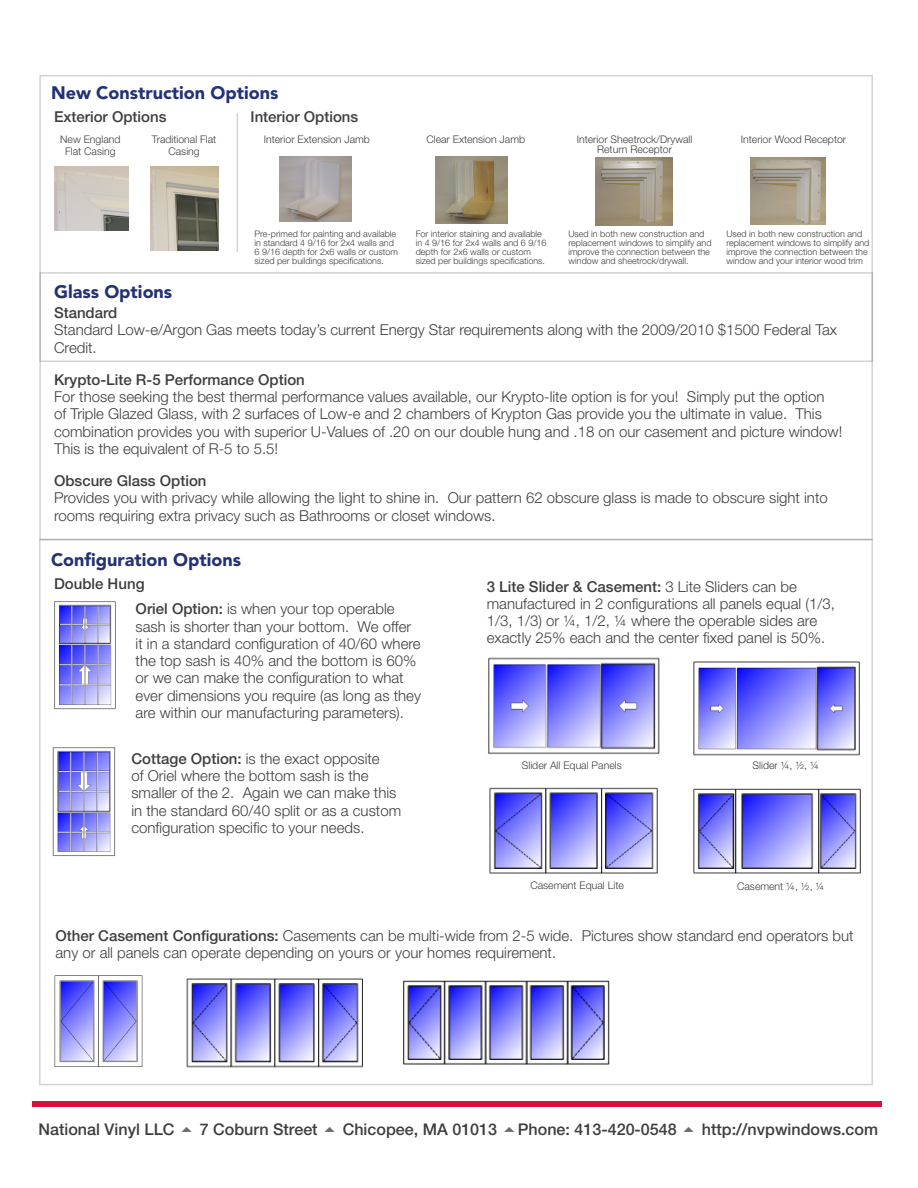
<style>
.page{position:relative;width:918px;height:1188px;background:#fff}
.page>*{position:absolute;margin:0;border:0;box-sizing:border-box;transform-origin:0 0}
.t1{font:900 18px "Avenir";color:#233275}
.t2{font:500 16.2px "Helvetica Neue";color:#3e3e3f}
.body{font:300 15px/17.2px "Helvetica Neue";color:#3e3e3f}
.body-2{font:500 15px "Helvetica Neue";color:#3e3e3f}
.tinyTitles{font:300 10.5px/12px "Helvetica Neue";color:#3e3e3f;text-align:center}
.tinyTitles-2{font:300 9px/9px "Helvetica Neue";color:#3e3e3f}
.s1{font-weight:500}
</style>
<div class="page">
<img style="left:39px;top:975px;width:117px;height:111px">
<img style="left:186px;top:978px;width:177px;height:90px">
<img style="left:403px;top:980px;width:207px;height:85px">
<img style="left:488px;top:657px;width:172px;height:98px">
<img style="left:693px;top:661px;width:167px;height:95px">
<img style="left:489px;top:787px;width:169px;height:87px">
<img style="left:693px;top:788px;width:168px;height:86px">
<img style="left:54px;top:601px;width:62px;height:109px">
<img style="left:52px;top:747px;width:64px;height:109px">
<div style="left:32px;top:1101px;width:850px;height:6px;background:#d4143c"></div>
<img style="left:595px;top:158px;width:78px;height:68px">
<img style="left:751px;top:157px;width:74px;height:68px">
<img style="left:279px;top:156px;width:72px;height:66px">
<img style="left:435px;top:156px;width:72px;height:68px">
<img style="left:54px;top:166px;width:74px;height:64px">
<img style="left:151px;top:167px;width:68px;height:84px">
<hr style="left:237px;top:113px;width:1px;height:139px;background:#231f20">
<p class="t1" style="left:51px;top:82px;width:229px">New Construction Options</p>
<p class="body-2" style="left:54px;top:108px;width:114px">Exterior Options</p>
<p class="body-2" style="left:250px;top:108px;width:109px">Interior Options</p>
<p class="tinyTitles" style="left:264px;top:133px;width:108px">Interior Extension Jamb</p>
<p class="tinyTitles" style="left:426px;top:133px;width:100px">Clear Extension Jamb</p>
<p class="tinyTitles" style="left:577px;top:134px;width:117px;line-height:10.5px">Interior Sheetrock/Drywall<br>Return Receptor</p>
<p class="tinyTitles" style="left:741px;top:133px;width:107px">Interior Wood Receptor</p>
<p class="tinyTitles" style="left:60px;top:133px;width:62px">New England<br>Flat Casing</p>
<p class="tinyTitles" style="left:152px;top:133px;width:66px">Traditional Flat<br>Casing</p>
<p class="tinyTitles-2" style="left:255px;top:229px;width:145px">Pre-primed for painting and available in standard 4 9/16 for 2x4 walls and 6 9/16 depth for 2x6 walls or custom sized per buildings specifications.</p>
<p class="tinyTitles-2" style="left:416px;top:229px;width:132px">For interior staining and available in 4 9/16 for 2x4 walls and 6 9/16 depth for 2x6 walls or custom sized per buildings specifications.</p>
<p class="tinyTitles-2" style="left:568px;top:229px;width:145px">Used in both new construction and replacement windows to simplify and improve the connection between the window and sheetrock/drywall.</p>
<p class="tinyTitles-2" style="left:726px;top:229px;width:145px">Used in both new construction and replacement windows to simplify and improve the connection between the window and your interior wood trim</p>
<p class="t1" style="left:54px;top:281px;width:120px">Glass Options</p>
<p class="body" style="left:54px;top:304px;width:785px"><span class="s1">Standard<br></span>Standard Low-e/Argon Gas meets today’s current Energy Star requirements along with the 2009/2010 $1500 Federal Tax<br>Credit.</p>
<p class="body" style="left:54px;top:371px;width:790px"><span class="s1">Krypto-Lite R-5 Performance Option<br></span>For those seeking the best thermal performance values available, our Krypto-lite option is for you! Simply put the option<br>of Triple Glazed Glass, with 2 surfaces of Low-e and 2 chambers of Krypton Gas provide you the ultimate in value. This combination provides you with superior U-Values of .20 on our double hung and .18 on our casement and picture window!<br>This is the equivalent of R-5 to 5.5!</p>
<p class="body" style="left:54px;top:472px;width:775px"><span class="s1">Obscure Glass Option<br></span>Provides you with privacy while allowing the light to shine in. Our pattern 62 obscure glass is made to obscure sight into rooms requiring extra privacy such as Bathrooms or closet windows.</p>
<p class="t1" style="left:51px;top:549px;width:192px">Configuration Options</p>
<p class="body" style="left:136px;top:600px;width:287px"><span class="s1">Oriel Option:</span> is when your top operable sash is shorter than your bottom. We offer it in a standard configuration of 40/60 where the top sash is 40% and the bottom is 60% or we can make the configuration to what ever dimensions you require (as long as they are within our manufacturing parameters).</p>
<p class="body" style="left:131px;top:750px;width:271px"><span class="s1">Cottage Option:</span> is the exact opposite<br>of Oriel where the bottom sash is the smaller of the 2. Again we can make this in the standard 60/40 split or as a custom configuration specific to your needs.</p>
<p class="body-2" style="left:54px;top:575px;width:92px">Double Hung</p>
<p class="body" style="left:487px;top:577px;width:350px"><span class="s1">3 Lite Slider &amp; Casement:</span> 3 Lite Sliders can be manufactured in 2 configurations all panels equal (1/3, 1/3, 1/3) or ¼, 1/2, ¼ where the operable sides are exactly 25% each and the center fixed panel is 50%.</p>
<p class="tinyTitles" style="left:522px;top:759px;width:101px">Slider All Equal Panels</p>
<p class="tinyTitles" style="left:753px;top:759px;width:68px">Slider ¼, ½, ¼</p>
<p class="tinyTitles" style="left:530px;top:879px;width:95px">Casement Equal Lite</p>
<p class="tinyTitles" style="left:737px;top:880px;width:89px">Casement ¼, ½, ¼</p>
<p class="body" style="left:56px;top:927px;width:800px"><span class="s1">Other Casement Configurations:</span> Casements can be multi-wide from 2-5 wide. Pictures show standard end operators but any or all panels can operate depending on yours or your homes requirement.</p>
<p class="t2" style="left:39px;top:1120px;width:138px">National Vinyl LLC</p>
<p class="t2" style="left:200px;top:1120px;width:119px">7 Coburn Street</p>
<p class="t2" style="left:343px;top:1120px;width:156px">Chicopee, MA 01013</p>
<p class="t2" style="left:518px;top:1120px;width:160px">Phone: 413-420-0548</p>
<p class="t2" style="left:702px;top:1120px;width:178px">http://nvpwindows.com</p>
</div>
